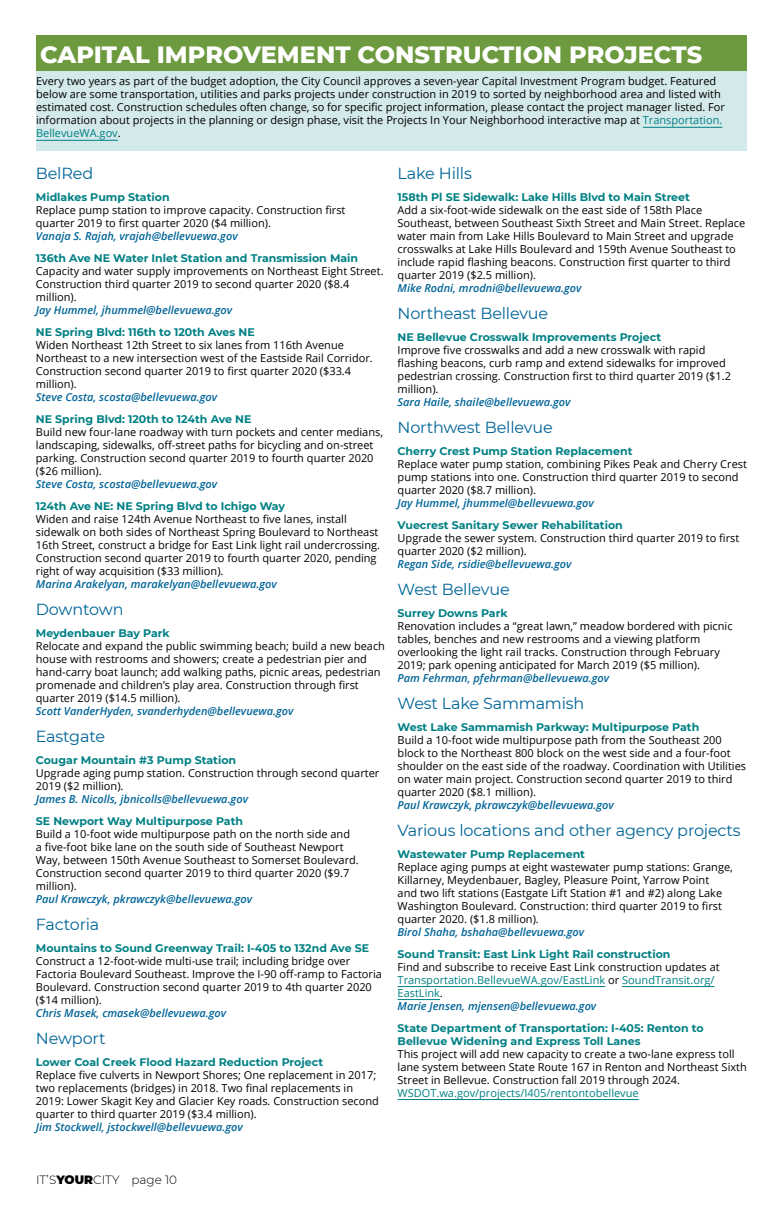
<style>
.page{position:relative;width:783px;height:1206px;background:#fff}
.page>*{position:absolute;margin:0;border:0;box-sizing:border-box;transform-origin:0 0}
.t1{font:800 24px "Montserrat";color:#fff}
.t2{font:16px "Montserrat";letter-spacing:-.01em;color:#006598}
.t3{font:300 12px "Montserrat";color:#000}
.t4{font:11px/13px "Open Sans";color:#000}
.t5{font:700 11px/13px "Montserrat";color:#008084}
.t6{font:italic 600 11px "Open Sans";color:#006598}
.t7{font:11px/13px "Open Sans";color:#008084}
.s1{color:#008084}
.s2{color:#000}
.s3{font-weight:600;font-style:italic;color:#006598}
.s4{font-weight:900}
</style>
<div class="page">
<div style="left:36px;top:71px;width:711px;height:79px;background:#d4e9ea"></div>
<div style="left:36px;top:35px;width:711px;height:36px;background:#6d9a3f"></div>
<hr style="left:643px;top:127px;width:79px;height:1px;background:#008084">
<hr style="left:36px;top:140px;width:82px;height:1px;background:#008084">
<hr style="left:398px;top:986px;width:207px;height:1px;background:#008084">
<hr style="left:622px;top:986px;width:93px;height:1px;background:#008084">
<hr style="left:398px;top:999px;width:42px;height:1px;background:#008084">
<hr style="left:398px;top:1099px;width:241px;height:1px;background:#008084">
<h1 class="t1" style="left:40px;top:36px;width:664px">CAPITAL IMPROVEMENT CONSTRUCTION PROJECTS</h1>
<p class="t4" style="left:36px;top:75px;width:690px">Every two years as part of the budget adoption, the City Council approves a seven-year Capital Investment Program budget. Featured below are some transportation, utilities and parks projects under construction in 2019 to sorted by neighborhood area and listed with estimated cost. Construction schedules often change, so for specific project information, please contact the project manager listed. For information about projects in the planning or design phase, visit the Projects In Your Neighborhood interactive map at <span class="s1">Transportation.<br>BellevueWA.gov</span>.</p>
<h2 class="t2" style="left:398px;top:162px;width:76px">Lake Hills</h2>
<p class="t5" style="left:398px;top:190px;width:294px">158th Pl SE Sidewalk: Lake Hills Blvd to Main Street</p>
<p class="t4" style="left:398px;top:203px;width:349px">Add a six-foot-wide sidewalk on the east side of 158th Place Southeast, between Southeast Sixth Street and Main Street. Replace water main from Lake Hills Boulevard to Main Street and upgrade crosswalks at Lake Hills Boulevard and 159th Avenue Southeast to include rapid flashing beacons. Construction first quarter to third quarter 2019 ($2.5 million).</p>
<p class="t6" style="left:398px;top:280px;width:185px">Mike Rodni, mrodni@bellevuewa.gov</p>
<h2 class="t2" style="left:398px;top:302px;width:152px">Northeast Bellevue</h2>
<p class="t5" style="left:398px;top:330px;width:265px">NE Bellevue Crosswalk Improvements Project</p>
<p class="t4" style="left:398px;top:343px;width:335px">Improve five crosswalks and add a new crosswalk with rapid flashing beacons, curb ramp and extend sidewalks for improved pedestrian crossing. Construction first to third quarter 2019 ($1.2 million).</p>
<p class="t6" style="left:398px;top:394px;width:174px">Sara Haile, shaile@bellevuewa.gov</p>
<h2 class="t2" style="left:398px;top:416px;width:157px">Northwest Bellevue</h2>
<p class="t5" style="left:398px;top:444px;width:236px">Cherry Crest Pump Station Replacement</p>
<p class="t4" style="left:398px;top:457px;width:351px">Replace water pump station, combining Pikes Peak and Cherry Crest pump stations into one. Construction third quarter 2019 to second quarter 2020 ($8.7 million).</p>
<p class="t6" style="left:398px;top:495px;width:198px">Jay Hummel, jhummel@bellevuewa.gov</p>
<p class="t5" style="left:398px;top:518px;width:227px">Vuecrest Sanitary Sewer Rehabilitation</p>
<p class="t4" style="left:398px;top:531px;width:343px">Upgrade the sewer system. Construction third quarter 2019 to first quarter 2020 ($2 million).</p>
<p class="t6" style="left:398px;top:556px;width:176px">Regan Side, rsidie@bellevuewa.gov</p>
<h2 class="t2" style="left:398px;top:578px;width:114px">West Bellevue</h2>
<p class="t5" style="left:398px;top:606px;width:112px">Surrey Downs Park</p>
<p class="t4" style="left:398px;top:619px;width:336px">Renovation includes a “great lawn,” meadow bordered with picnic tables, benches and new restrooms and a viewing platform overlooking the light rail tracks. Construction through February 2019; park opening anticipated for March 2019 ($5 million).</p>
<p class="t6" style="left:398px;top:670px;width:213px">Pam Fehrman, pfehrman@bellevuewa.gov</p>
<h2 class="t2" style="left:398px;top:692px;width:188px">West Lake Sammamish</h2>
<p class="t5" style="left:398px;top:720px;width:303px">West Lake Sammamish Parkway: Multipurpose Path</p>
<p class="t4" style="left:398px;top:733px;width:350px">Build a 10-foot wide multipurpose path from the Southeast 200 block to the Northeast 800 block on the west side and a four-foot shoulder on the east side of the roadway. Coordination with Utilities on water main project. Construction second quarter 2019 to third quarter 2020 ($8.1 million).</p>
<p class="t6" style="left:398px;top:797px;width:218px">Paul Krawczyk, pkrawczyk@bellevuewa.gov</p>
<h2 class="t2" style="left:398px;top:819px;width:345px">Various locations and other agency projects</h2>
<p class="t5" style="left:398px;top:847px;width:189px">Wastewater Pump Replacement</p>
<p class="t4" style="left:398px;top:860px;width:337px">Replace aging pumps at eight wastewater pump stations: Grange, Killarney, Meydenbauer, Bagley, Pleasure Point, Yarrow Point<br>and two lift stations (Eastgate Lift Station #1 and #2) along Lake Washington Boulevard. Construction: third quarter 2019 to first quarter 2020. ($1.8 million).</p>
<p class="t6" style="left:398px;top:924px;width:188px">Birol Shaha, bshaha@bellevuewa.gov</p>
<p class="t5" style="left:398px;top:947px;width:274px">Sound Transit: East Link Light Rail construction</p>
<p class="t7" style="left:398px;top:960px;width:324px"><span class="s2">Find and subscribe to receive East Link construction updates at </span>Transportation.BellevueWA.gov/EastLink <span class="s2">or</span> SoundTransit.org/ EastLink<span class="s2">.<br></span><span class="s3">Marie Jensen, mjensen@bellevuewa.gov</span></p>
<p class="t5" style="left:398px;top:1021px;width:308px">State Department of Transportation: I-405: Renton to<br>Bellevue Widening and Express Toll Lanes</p>
<p class="t4" style="left:398px;top:1047px;width:351px">This project will add new capacity to create a two-lane express toll lane system between State Route 167 in Renton and Northeast Sixth<br>Street in Bellevue. Construction fall 2019 through 2024.</p>
<p class="t7" style="left:398px;top:1086px;width:243px">WSDOT.wa.gov/projects/I405/rentontobellevue</p>
<h2 class="t2" style="left:36px;top:162px;width:59px">BelRed</h2>
<p class="t5" style="left:36px;top:190px;width:135px">Midlakes Pump Station</p>
<p class="t4" style="left:36px;top:203px;width:311px">Replace pump station to improve capacity. Construction first quarter 2019 to first quarter 2020 ($4 million).</p>
<p class="t6" style="left:36px;top:228px;width:203px">Vanaja S. Rajah, vrajah@bellevuewa.gov</p>
<p class="t5" style="left:36px;top:251px;width:324px">136th Ave NE Water Inlet Station and Transmission Main</p>
<p class="t4" style="left:36px;top:264px;width:349px">Capacity and water supply improvements on Northeast Eight Street.<br>Construction third quarter 2019 to second quarter 2020 ($8.4 million).</p>
<p class="t6" style="left:36px;top:302px;width:198px">Jay Hummel, jhummel@bellevuewa.gov</p>
<p class="t5" style="left:36px;top:325px;width:220px">NE Spring Blvd: 116th to 120th Aves NE</p>
<p class="t4" style="left:36px;top:338px;width:338px">Widen Northeast 12th Street to six lanes from 116th Avenue Northeast to a new intersection west of the Eastside Rail Corridor.<br>Construction second quarter 2019 to first quarter 2020 ($33.4 million).</p>
<p class="t6" style="left:36px;top:389px;width:183px">Steve Costa, scosta@bellevuewa.gov</p>
<p class="t5" style="left:36px;top:412px;width:217px">NE Spring Blvd: 120th to 124th Ave NE</p>
<p class="t4" style="left:36px;top:425px;width:349px">Build new four-lane roadway with turn pockets and center medians, landscaping, sidewalks, off-street paths for bicycling and on-street parking. Construction second quarter 2019 to fourth quarter 2020 ($26 million).</p>
<p class="t6" style="left:36px;top:476px;width:183px">Steve Costa, scosta@bellevuewa.gov</p>
<p class="t5" style="left:36px;top:499px;width:251px">124th Ave NE: NE Spring Blvd to Ichigo Way</p>
<p class="t4" style="left:36px;top:512px;width:346px">Widen and raise 124th Avenue Northeast to five lanes, install sidewalk on both sides of Northeast Spring Boulevard to Northeast 16th Street, construct a bridge for East Link light rail undercrossing.<br>Construction second quarter 2019 to fourth quarter 2020, pending right of way acquisition ($33 million).</p>
<p class="t6" style="left:36px;top:576px;width:242px">Marina Arakelyan, marakelyan@bellevuewa.gov</p>
<h2 class="t2" style="left:36px;top:598px;width:89px">Downtown</h2>
<p class="t5" style="left:36px;top:626px;width:135px">Meydenbauer Bay Park</p>
<p class="t4" style="left:36px;top:639px;width:351px">Relocate and expand the public swimming beach; build a new beach house with restrooms and showers; create a pedestrian pier and hand-carry boat launch; add walking paths, picnic areas, pedestrian promenade and children’s play area. Construction through first quarter 2019 ($14.5 million).</p>
<p class="t6" style="left:36px;top:703px;width:259px">Scott VanderHyden, svanderhyden@bellevuewa.gov</p>
<h2 class="t2" style="left:36px;top:725px;width:71px">Eastgate</h2>
<p class="t5" style="left:36px;top:753px;width:202px">Cougar Mountain #3 Pump Station</p>
<p class="t4" style="left:36px;top:766px;width:345px">Upgrade aging pump station. Construction through second quarter<br>2019 ($2 million).</p>
<p class="t6" style="left:36px;top:791px;width:214px">James B. Nicolls, jbnicolls@bellevuewa.gov</p>
<p class="t5" style="left:36px;top:814px;width:209px">SE Newport Way Multipurpose Path</p>
<p class="t4" style="left:36px;top:827px;width:325px">Build a 10-foot wide multipurpose path on the north side and a five-foot bike lane on the south side of Southeast Newport Way, between 150th Avenue Southeast to Somerset Boulevard.<br>Construction second quarter 2019 to third quarter 2020 ($9.7 million).</p>
<p class="t6" style="left:36px;top:891px;width:218px">Paul Krawczyk, pkrawczyk@bellevuewa.gov</p>
<h2 class="t2" style="left:36px;top:913px;width:65px">Factoria</h2>
<p class="t5" style="left:36px;top:941px;width:335px">Mountains to Sound Greenway Trail: I-405 to 132nd Ave SE</p>
<p class="t4" style="left:36px;top:954px;width:348px">Construct a 12-foot-wide multi-use trail; including bridge over Factoria Boulevard Southeast. Improve the I-90 off-ramp to Factoria Boulevard. Construction second quarter 2019 to 4th quarter 2020 ($14 million).</p>
<p class="t6" style="left:36px;top:1005px;width:192px">Chris Masek, cmasek@bellevuewa.gov</p>
<h2 class="t2" style="left:36px;top:1027px;width:71px">Newport</h2>
<p class="t5" style="left:36px;top:1055px;width:289px">Lower Coal Creek Flood Hazard Reduction Project</p>
<p class="t4" style="left:36px;top:1068px;width:345px">Replace five culverts in Newport Shores; One replacement in 2017; two replacements (bridges) in 2018. Two final replacements in 2019: Lower Skagit Key and Glacier Key roads. Construction second quarter to third quarter 2019 ($3.4 million).</p>
<p class="t6" style="left:36px;top:1119px;width:209px">Jim Stockwell, jstockwell@bellevuewa.gov</p>
<p class="t3" style="left:36px;top:1171px;width:143px">IT’S<span class="s4">YOUR</span>CITY page 10</p>
</div>
